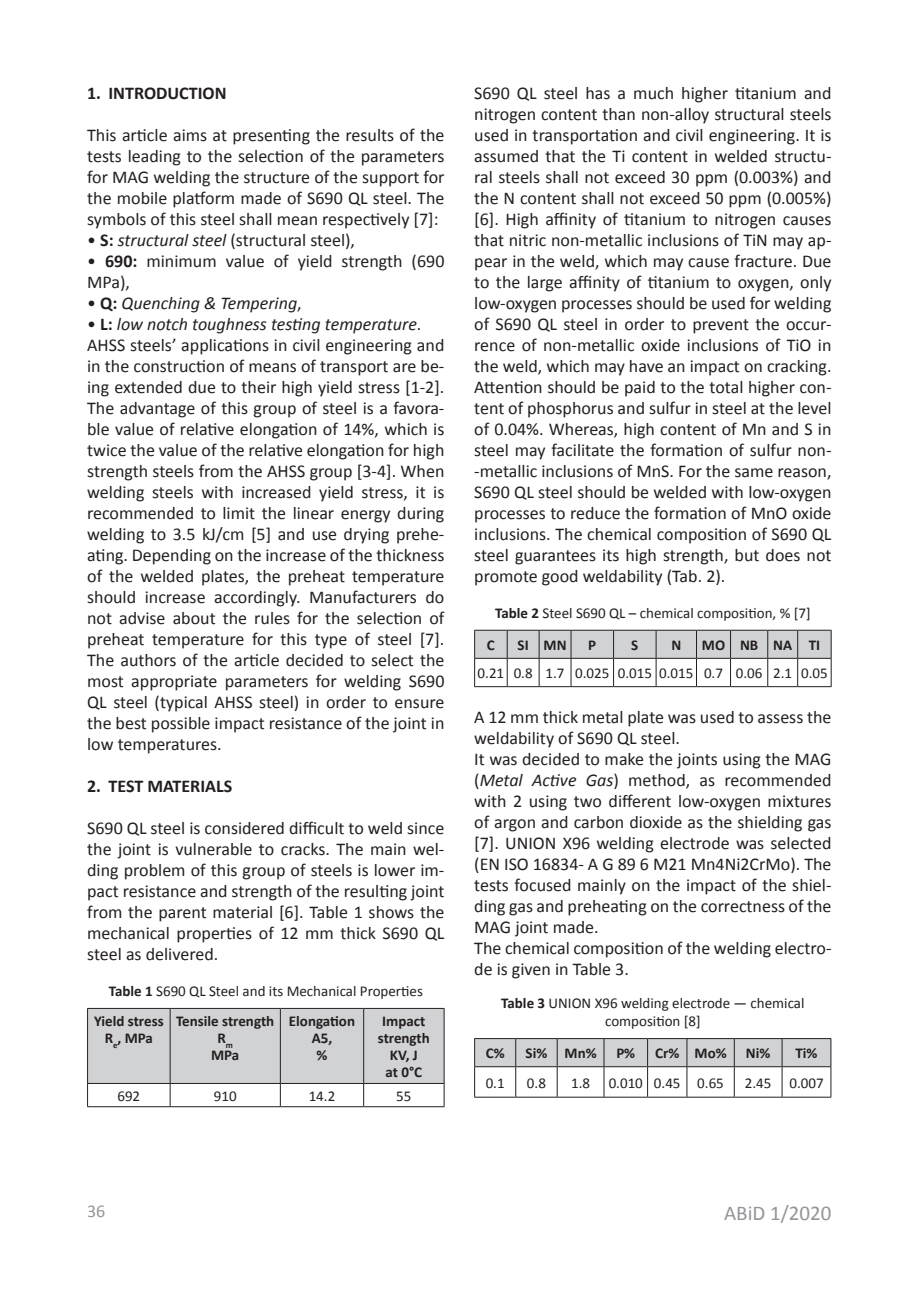
<style>
.page{position:relative;width:906px;height:1289px;background:#fff}
.page>*{position:absolute;margin:0;border:0;box-sizing:border-box;transform-origin:0 0}
.t1{font:21px "Calibri";color:#939598}
.t2{font:18px/21px "Calibri";color:#231f20;text-align:justify}
.t3{font:700 18px "Calibri";color:#231f20}
.t4{font:italic 18px "Calibri";color:#231f20}
.t5{font:18px "Calibri";color:#939598}
.t6{font:15px/29.7px "Calibri";color:#231f20}
.t7{font:700 15px/17.2px "Calibri";color:#231f20;text-align:center}
.s1{font-weight:700}
.s2{font-style:italic}
.s3{font-style:normal}
.s4{font-weight:700;font-style:normal}
</style>
<div class="page">
<hr style="left:87px;top:1106px;width:83px;height:1px;background:#231f20">
<hr style="left:170px;top:1106px;width:110px;height:1px;background:#231f20">
<hr style="left:280px;top:1106px;width:84px;height:1px;background:#231f20">
<hr style="left:364px;top:1106px;width:80px;height:1px;background:#231f20">
<svg style="left:87px;top:1008px;width:358px;height:98px"></svg>
<hr style="left:474px;top:686px;width:33px;height:1px;background:#231f20">
<hr style="left:507px;top:686px;width:32px;height:1px;background:#231f20">
<hr style="left:539px;top:686px;width:32px;height:1px;background:#231f20">
<hr style="left:571px;top:686px;width:42px;height:1px;background:#231f20">
<hr style="left:613px;top:686px;width:43px;height:1px;background:#231f20">
<hr style="left:656px;top:686px;width:40px;height:1px;background:#231f20">
<hr style="left:696px;top:686px;width:34px;height:1px;background:#231f20">
<hr style="left:730px;top:686px;width:37px;height:1px;background:#231f20">
<hr style="left:767px;top:686px;width:30px;height:1px;background:#231f20">
<hr style="left:797px;top:686px;width:34px;height:1px;background:#231f20">
<svg style="left:474px;top:630px;width:358px;height:56px"></svg>
<svg style="left:474px;top:1038px;width:357px;height:59px"></svg>
<p class="t3" style="left:87px;top:80px;width:141px">1. INTRODUCTION</p>
<p class="t2" style="left:87px;top:124px;width:359px">This article aims at presenting the results of the tests leading to the selection of the parameters for MAG welding the structure of the support for the mobile platform made of S690 QL steel. The symbols of this steel shall mean respectively [7]:</p>
<p class="t2" style="left:87px;top:229px;width:269px">• <span class="s1">S:</span> <span class="s2">structural steel</span> (structural steel),</p>
<p class="t2" style="left:87px;top:250px;width:359px">• <span class="s1">690:</span> minimum value of yield strength (690<br>MPa),</p>
<p class="t4" style="left:87px;top:290px;width:216px"><span class="s3">•</span> <span class="s4">Q:</span> Quenching &amp; Tempering<span class="s3">,</span></p>
<p class="t2" style="left:87px;top:313px;width:359px;text-align:left">• <span class="s1">L:</span> <span class="s2">low notch toughness testing temperature</span>.<br>AHSS steels’ applications in civil engineering and in the construction of means of transport are be&shy;ing extended due to their high yield stress [1-2].<br>The advantage of this group of steel is a favora&shy;ble value of relative elongation of 14%, which is twice the value of the relative elongation for high strength steels from the AHSS group [3-4]. When welding steels with increased yield stress, it is recommended to limit the linear energy during welding to 3.5 kJ/cm [5] and use drying prehe&shy;ating. Depending on the increase of the thickness of the welded plates, the preheat temperature should increase accordingly. Manufacturers do not advise about the rules for the selection of preheat temperature for this type of steel [7].<br>The authors of the article decided to select the most appropriate parameters for welding S690<br>QL steel (typical AHSS steel) in order to ensure the best possible impact resistance of the joint in low temperatures.</p>
<p class="t3" style="left:87px;top:773px;width:147px">2. TEST MATERIALS</p>
<p class="t2" style="left:87px;top:817px;width:359px">S690 QL steel is considered difficult to weld since the joint is vulnerable to cracks. The main wel&shy;ding problem of this group of steels is lower im&shy;pact resistance and strength of the resulting joint from the parent material [6]. Table 1 shows the mechanical properties of 12 mm thick S690 QL steel as delivered.</p>
<p class="t6" style="left:94px;top:975px;width:330px;text-indent:15px"><span class="s1">Table 1</span> S690 QL Steel and its Mechanical Properties<br><span class="s1">Yield stress</span></p>
<p class="t7" style="left:105px;top:1028px;width:50px">R<sub>e</sub>, MPa</p>
<p class="t7" style="left:176px;top:1011px;width:100px">Tensile strength<br>R<sub>m<br></sub>MPa</p>
<p class="t7" style="left:289px;top:1011px;width:68px">Elongation<br>A5,<br>%</p>
<p class="t7" style="left:378px;top:1011px;width:54px">Impact strength<br>KV, J<br>at 0°C</p>
<p class="t6" style="left:117px;top:1080px;width:24px">692</p>
<p class="t6" style="left:214px;top:1080px;width:24px">910</p>
<p class="t6" style="left:309px;top:1080px;width:28px">14.2</p>
<p class="t6" style="left:396px;top:1080px;width:17px">55</p>
<p class="t2" style="left:474px;top:82px;width:359px">S690 QL steel has a much higher titanium and nitrogen content than non-alloy structural steels used in transportation and civil engineering. It is assumed that the Ti content in welded structu&shy;ral steels shall not exceed 30 ppm (0.003%) and the N content shall not exceed 50 ppm (0.005%) [6]. High affinity of titanium to nitrogen causes that nitric non-metallic inclusions of TiN may ap&shy;pear in the weld, which may cause fracture. Due to the large affinity of titanium to oxygen, only low-oxygen processes should be used for welding of S690 QL steel in order to prevent the occur&shy;rence of non-metallic oxide inclusions of TiO in the weld, which may have an impact on cracking.<br>Attention should be paid to the total higher con&shy;tent of phosphorus and sulfur in steel at the level of 0.04%. Whereas, high content of Mn and S in steel may facilitate the formation of sulfur non--metallic inclusions of MnS. For the same reason, S690 QL steel should be welded with low-oxygen processes to reduce the formation of MnO oxide inclusions. The chemical composition of S690 QL steel guarantees its high strength, but does not promote good weldability (Tab. 2).</p>
<p class="t6" style="left:495px;top:597px;width:317px"><span class="s1">Table 2</span> Steel S690 QL – chemical composition, % [7]</p>
<p class="t7" style="left:487px;top:635px;width:9px">C</p>
<p class="t7" style="left:517px;top:635px;width:50px">SI MN</p>
<p class="t7" style="left:588px;top:635px;width:9px">P</p>
<p class="t7" style="left:631px;top:635px;width:9px">S</p>
<p class="t7" style="left:671px;top:635px;width:11px">N</p>
<p class="t7" style="left:702px;top:635px;width:120px">MO NB NA TI</p>
<p class="t6" style="left:477px;top:658px;width:351px">0.21 0.8 1.7 0.025 0.015 0.015 0.7 0.06 2.1 0.05</p>
<p class="t2" style="left:474px;top:706px;width:359px;text-align:left">A 12 mm thick metal plate was used to assess the weldability of S690 QL steel.<br>It was decided to make the joints using the MAG (<span class="s2">Metal Active Gas</span>) method, as recommended with 2 using two different low-oxygen mixtures of argon and carbon dioxide as the shielding gas [7]. UNION X96 welding electrode was selected (EN ISO 16834- A G 89 6 M21 Mn4Ni2CrMo). The tests focused mainly on the impact of the shiel&shy;ding gas and preheating on the correctness of the MAG joint made.<br>The chemical composition of the welding electro&shy;de is given in Table 3.</p>
<p class="t6" style="left:501px;top:993px;width:305px;line-height:18px;text-align:center"><span class="s1">Table 3</span> UNION X96 welding electrode — chemical composition [8]</p>
<p class="t7" style="left:486px;top:1044px;width:20px">C%</p>
<p class="t7" style="left:525px;top:1044px;width:73px">Si% Mn%</p>
<p class="t7" style="left:616px;top:1044px;width:20px">P%</p>
<p class="t7" style="left:655px;top:1044px;width:73px">Cr% Mo%</p>
<p class="t7" style="left:746px;top:1044px;width:26px">Ni%</p>
<p class="t7" style="left:795px;top:1044px;width:24px">Ti%</p>
<p class="t6" style="left:486px;top:1067px;width:20px">0.1</p>
<p class="t6" style="left:527px;top:1067px;width:20px">0.8</p>
<p class="t6" style="left:571px;top:1067px;width:154px">1.8 0.010 0.45 0.65</p>
<p class="t6" style="left:745px;top:1067px;width:80px">2.45 0.007</p>
<p class="t5" style="left:87px;top:1198px;width:20px">36</p>
<p class="t1" style="left:724px;top:1198px;width:109px">ABiD 1/2020</p>
</div>
